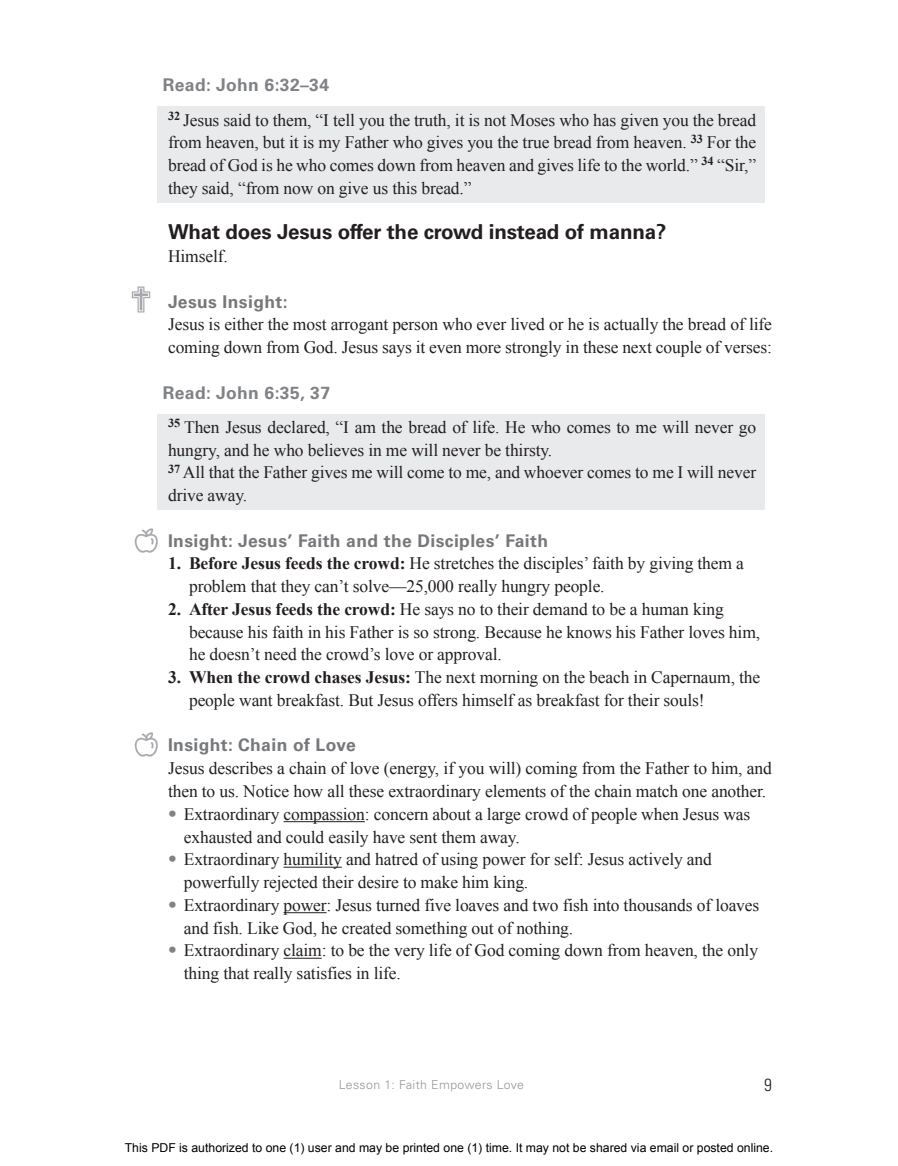
<style>
.page{position:relative;width:898px;height:1166px;background:#fff}
.page>*{position:absolute;margin:0;border:0;box-sizing:border-box;transform-origin:0 0}
.t1{font:700 20.65px "Univers LT Std";letter-spacing:-.01em;color:#231f20}
.t2{font:17.5px/22.8px "Times New Roman";letter-spacing:-.01em;color:#231f20}
.t3{font:700 17.5px "Univers LT Std";letter-spacing:.02em;color:#76787b}
.t4{font:700 17.5px "Univers LT Std";letter-spacing:.02em;color:#808285}
.t5{font:300 condensed 17.5px "Univers LT Std";color:#231f20}
.t6{font:12.25px "Arial";color:#000}
.t7{font:300 12.25px "Univers LT Std";letter-spacing:.03em;color:#939598}
.s1{font-weight:700}
.s2{font-family:"Univers LT Std";font-weight:300;color:#808285}
</style>
<div class="page">
<div style="left:158px;top:106px;width:607px;height:97px;background:#e9eaeb"></div>
<div style="left:158px;top:414px;width:607px;height:50px;background:#e9eaeb"></div>
<div style="left:158px;top:459px;width:607px;height:51px;background:#e9eaeb"></div>
<hr style="left:283px;top:821px;width:82px;height:1px;background:#231f20">
<hr style="left:283px;top:866px;width:59px;height:1px;background:#231f20">
<hr style="left:283px;top:912px;width:44px;height:1px;background:#231f20">
<hr style="left:283px;top:957px;width:39px;height:1px;background:#231f20">
<img style="left:131px;top:286px;width:20px;height:27px">
<svg style="left:134px;top:528px;width:24px;height:24px"></svg>
<svg style="left:134px;top:732px;width:24px;height:24px"></svg>
<p class="t4" style="left:163px;top:75px;width:168px">Read: John 6:32–34</p>
<p class="t2" style="left:168px;top:108px;width:590px;text-align:justify"><sup>32</sup> Jesus said to them, “I tell you the truth, it is not Moses who has given you the bread from heaven, but it is my Father who gives you the true bread from heaven. <sup>33</sup> For the bread of God is he who comes down from heaven and gives life to the world.” <sup>34</sup> “Sir,” they said, “from now on give us this bread.”</p>
<p class="t1" style="left:168px;top:220px;width:500px">What does Jesus offer the crowd instead of manna?</p>
<p class="t2" style="left:168px;top:245px;width:61px">Himself.</p>
<p class="t3" style="left:168px;top:291px;width:121px">Jesus Insight:</p>
<p class="t2" style="left:168px;top:313px;width:605px">Jesus is either the most arrogant person who ever lived or he is actually the bread of life coming down from God. Jesus says it even more strongly in these next couple of verses:</p>
<p class="t4" style="left:163px;top:382px;width:169px">Read: John 6:35, 37</p>
<p class="t2" style="left:168px;top:415px;width:590px"><sup>35</sup> Then Jesus declared, “I am the bread of life. He who comes to me will never go hungry, and he who believes in me will never be thirsty.<br><sup>37</sup> All that the Father gives me will come to me, and whoever comes to me I will never drive away.</p>
<p class="t3" style="left:168px;top:530px;width:381px">Insight: Jesus’ Faith and the Disciples’ Faith</p>
<p class="t2" style="left:189px;top:552px;width:556px;text-indent:-21px"><span class="s1">1. Before Jesus feeds the crowd:</span> He stretches the disciples’ faith by giving them a problem that they can’t solve—25,000 really hungry people.</p>
<p class="t2" style="left:189px;top:597px;width:572px;text-indent:-21px"><span class="s1">2. After Jesus feeds the crowd:</span> He says no to their demand to be a human king because his faith in his Father is so strong. Because he knows his Father loves him, he doesn’t need the crowd’s love or approval.</p>
<p class="t2" style="left:189px;top:665px;width:573px;text-indent:-21px"><span class="s1">3. When the crowd chases Jesus:</span> The next morning on the beach in Capernaum, the people want breakfast. But Jesus offers himself as breakfast for their souls!</p>
<p class="t3" style="left:168px;top:735px;width:189px">Insight: Chain of Love</p>
<p class="t2" style="left:168px;top:756px;width:605px">Jesus describes a chain of love (energy, if you will) coming from the Father to him, and then to us. Notice how all these extraordinary elements of the chain match one another.</p>
<p class="t2" style="left:184px;top:802px;width:568px;text-indent:-16px"><span class="s2">•</span> Extraordinary compassion: concern about a large crowd of people when Jesus was exhausted and could easily have sent them away.</p>
<p class="t2" style="left:184px;top:847px;width:530px;text-indent:-16px"><span class="s2">•</span> Extraordinary humility and hatred of using power for self: Jesus actively and powerfully rejected their desire to make him king.</p>
<p class="t2" style="left:184px;top:893px;width:577px;text-indent:-16px"><span class="s2">•</span> Extraordinary power: Jesus turned five loaves and two fish into thousands of loaves and fish. Like God, he created something out of nothing.</p>
<p class="t2" style="left:184px;top:938px;width:576px;text-indent:-16px"><span class="s2">•</span> Extraordinary claim: to be the very life of God coming down from heaven, the only thing that really satisfies in life.</p>
<p class="t7" style="left:339px;top:1077px;width:186px">Lesson 1: Faith Empowers Love</p>
<p class="t5" style="left:764px;top:1074px;width:9px">9</p>
<p class="t6" style="left:125px;top:1139px;width:650px">This PDF is authorized to one (1) user and may be printed one (1) time. It may not be shared via email or posted online.</p>
</div>
